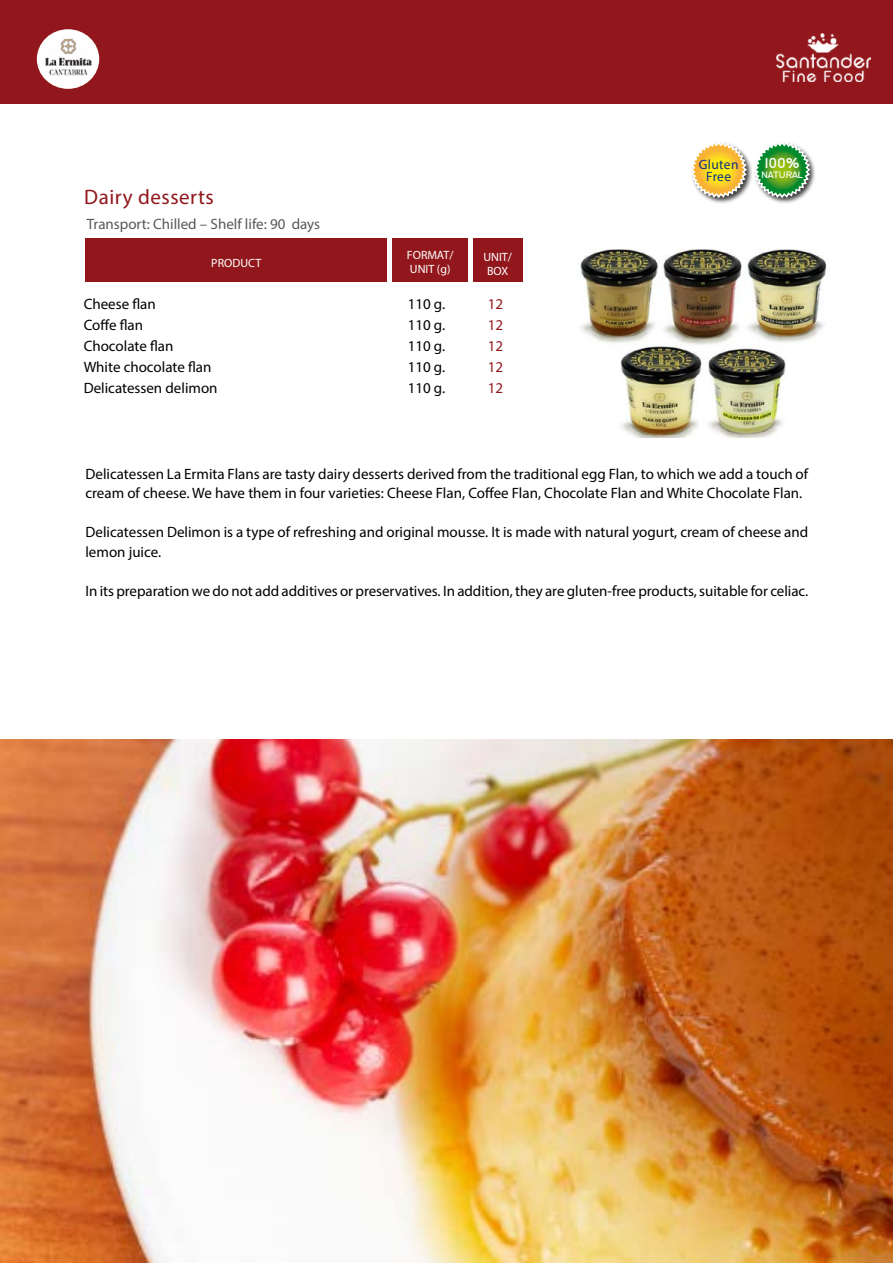
<style>
.page{position:relative;width:893px;height:1263px;background:#fff}
.page>*{position:absolute;margin:0;border:0;box-sizing:border-box;transform-origin:0 0}
.t1{font:21px "Myriad Pro";letter-spacing:.025em;color:#91171c}
.t2{font:700 15.15px "SF New Republic";color:#fff}
.t3{font:15px/19.5px "Myriad Pro";color:#000}
.t4{font:15px "Myriad Pro";color:#57585a}
.t5{font:15px/21px "Myriad Pro";color:#91171c;text-align:justify}
.t6{font:13.5px/12px "Myriad Pro";letter-spacing:.025em;color:#0c3083;text-align:center}
.t7{font:12px/13.8px "Myriad Pro";color:#fff}
.t8{font:700 9.75px "SF New Republic";color:#fff}
</style>
<div class="page">
<div style="left:0;top:0;width:893px;height:104px;background:#91171c"></div>
<img style="left:579px;top:249px;width:248px;height:189px">
<div style="left:753px;top:140px;width:64px;height:65px;background:#000;opacity:.75"></div>
<img style="left:0;top:740px;width:893px;height:523px">
<div style="left:85px;top:239px;width:302px;height:43px;background:#91171c"></div>
<div style="left:392px;top:239px;width:76px;height:43px;background:#91171c"></div>
<div style="left:473px;top:239px;width:49px;height:43px;background:#91171c"></div>
<div style="left:689px;top:140px;width:65px;height:65px;background:#000;opacity:.75"></div>
<svg style="left:689px;top:140px;width:123px;height:59px"></svg>
<div style="left:37px;top:29px;width:62px;height:60px;background:#fff;border-radius:50%"></div>
<img style="left:44px;top:36px;width:48px;height:40px">
<img style="left:777px;top:34px;width:93px;height:47px">
<h1 class="t1" style="left:84px;top:184px;width:131px">Dairy desserts</h1>
<p class="t4" style="left:87px;top:214px;width:235px">Transport: Chilled – Shelf life: 90 days</p>
<p class="t7" style="left:211px;top:255px;width:52px">PRODUCT</p>
<p class="t7" style="left:407px;top:248px;width:48px">FORMAT/<br>UNIT (g)</p>
<p class="t7" style="left:483px;top:250px;width:30px;text-align:center">UNIT/<br>BOX</p>
<p class="t3" style="left:84px;top:294px;width:74px">Cheese flan</p>
<p class="t3" style="left:408px;top:294px;width:39px">110 g.</p>
<p class="t3" style="left:84px;top:315px;width:61px">Coffe flan</p>
<p class="t3" style="left:408px;top:315px;width:39px">110 g.</p>
<p class="t3" style="left:84px;top:336px;width:91px">Chocolate flan</p>
<p class="t3" style="left:408px;top:336px;width:39px">110 g.</p>
<p class="t3" style="left:84px;top:357px;width:129px">White chocolate flan</p>
<p class="t3" style="left:408px;top:357px;width:39px">110 g.</p>
<p class="t3" style="left:84px;top:378px;width:135px">Delicatessen delimon</p>
<p class="t3" style="left:408px;top:378px;width:39px">110 g.</p>
<p class="t5" style="left:488px;top:293px;width:17px">12<br>12<br>12<br>12<br>12</p>
<p class="t6" style="left:699px;top:158px;width:41px">Gluten<br>Free</p>
<p class="t2" style="left:765px;top:155px;width:36px">100%</p>
<p class="t8" style="left:761px;top:170px;width:43px">NATURAL</p>
<p class="t3" style="left:85px;top:464px;width:724px">Delicatessen La Ermita Flans are tasty dairy desserts derived from the traditional egg Flan, to which we add a touch of cream of cheese. We have them in four varieties: Cheese Flan, Coffee Flan, Chocolate Flan and White Chocolate Flan.</p>
<p class="t3" style="left:85px;top:522px;width:724px">Delicatessen Delimon is a type of refreshing and original mousse. It is made with natural yogurt, cream of cheese and lemon juice.</p>
<p class="t3" style="left:85px;top:581px;width:724px">In its preparation we do not add additives or preservatives. In addition, they are gluten-free products, suitable for celiac.</p>
</div>
